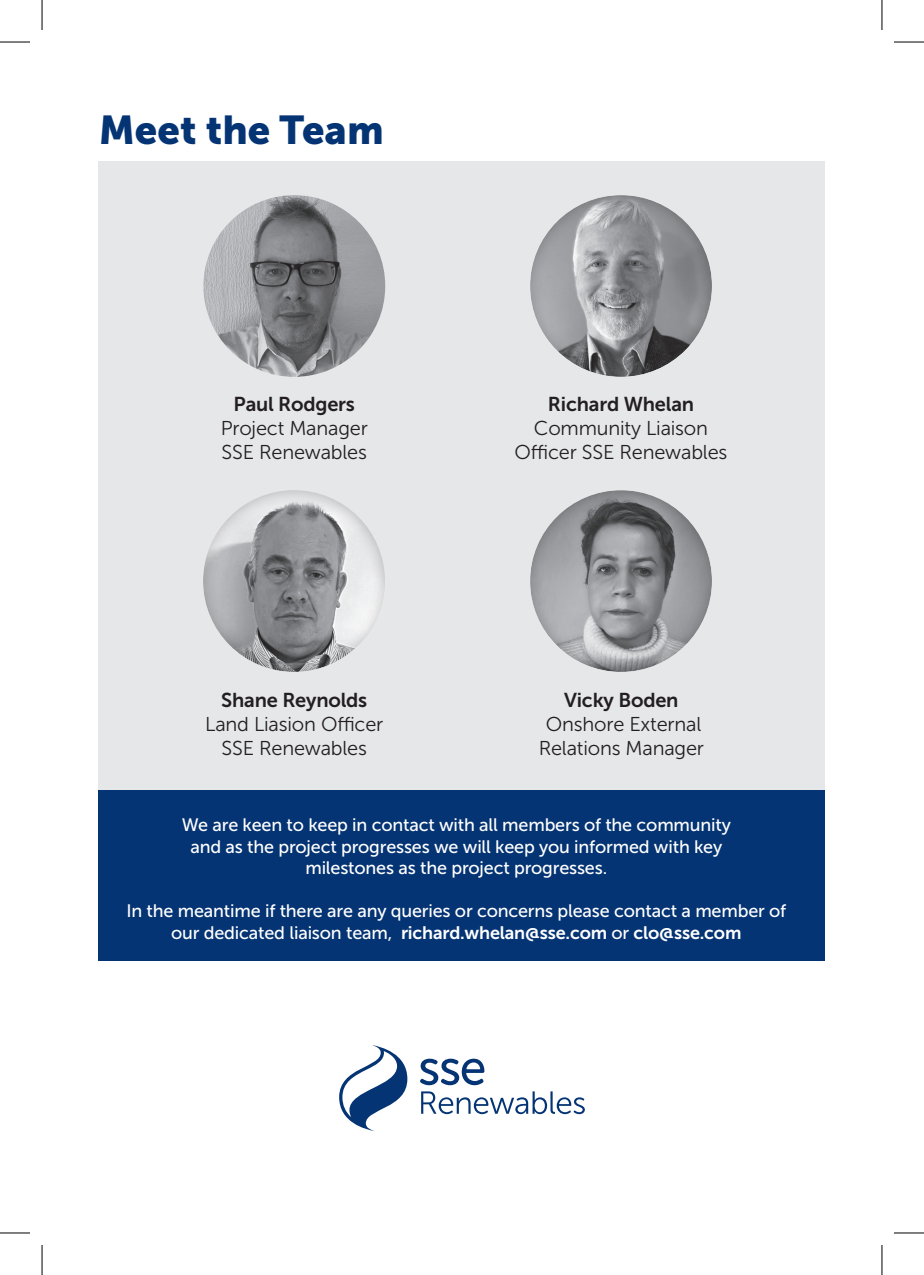
<style>
.page{position:relative;width:924px;height:1275px;background:#fff}
.page>*{position:absolute;margin:0;border:0;box-sizing:border-box;transform-origin:0 0}
.t1{font:40px "Museo Sans 900";color:#053474}
.t2{font:20px/24px "Museo Sans 300";letter-spacing:-.01em;color:#231f20;text-align:center}
.t3{font:20px "Museo Sans 700";letter-spacing:-.01em;color:#231f20}
.t4{font:18px/21.6px "Museo Sans 500";letter-spacing:-.01em;color:#fff;text-align:center}
.s1{font-family:"Museo Sans 700"}
</style>
<div class="page">
<div style="left:99px;top:161px;width:725px;height:629px;background:#e6e7e9"></div>
<img style="left:203px;top:195px;width:182px;height:182px;border-radius:91px">
<div style="left:529px;top:192px;width:185px;height:186px;background:#231f20;opacity:.3"></div>
<div style="left:202px;top:487px;width:186px;height:186px;background:#231f20;opacity:.3"></div>
<div style="left:529px;top:487px;width:185px;height:186px;background:#231f20;opacity:.3"></div>
<div style="left:99px;top:790px;width:725px;height:170px;background:#053474"></div>
<svg style="left:339px;top:1045px;width:68px;height:86px"></svg>
<svg style="left:420px;top:1058px;width:64px;height:27px"></svg>
<svg style="left:421px;top:1091px;width:163px;height:23px"></svg>
<hr style="left:0;top:42px;width:30px;height:1px;background:#000">
<hr style="left:893px;top:42px;width:30px;height:1px;background:#000">
<hr style="left:0;top:1232px;width:30px;height:1px;background:#000">
<hr style="left:893px;top:1232px;width:30px;height:1px;background:#000">
<hr style="left:42px;top:0;width:1px;height:30px;background:#000">
<hr style="left:42px;top:1245px;width:1px;height:30px;background:#000">
<hr style="left:881px;top:0;width:1px;height:30px;background:#000">
<hr style="left:881px;top:1245px;width:1px;height:30px;background:#000">
<p class="t1" style="left:99px;top:107px;width:286px">Meet the Team</p>
<p class="t3" style="left:233px;top:393px;width:123px">Paul Rodgers</p>
<p class="t2" style="left:221px;top:417px;width:148px;text-align:left">Project Manager<br>SSE Renewables</p>
<p class="t2" style="left:514px;top:393px;width:214px"><span class="s1">Richard Whelan<br></span>Community Liaison<br>Officer SSE Renewables</p>
<p class="t2" style="left:205px;top:688px;width:180px"><span class="s1">Shane Reynolds<br></span>Land Liasion Officer<br>SSE Renewables</p>
<p class="t2" style="left:538px;top:688px;width:167px"><span class="s1">Vicky Boden<br></span>Onshore External<br>Relations Manager</p>
<p class="t4" style="left:182px;top:814px;width:550px">We are keen to keep in contact with all members of the community and as the project progresses we will keep you informed with key milestones as the project progresses.</p>
<p class="t4" style="left:126px;top:900px;width:661px">In the meantime if there are any queries or concerns please contact a member of our dedicated liaison team, <span class="s1">richard.whelan@sse.com</span> or <span class="s1">clo@sse.com</span></p>
</div>
